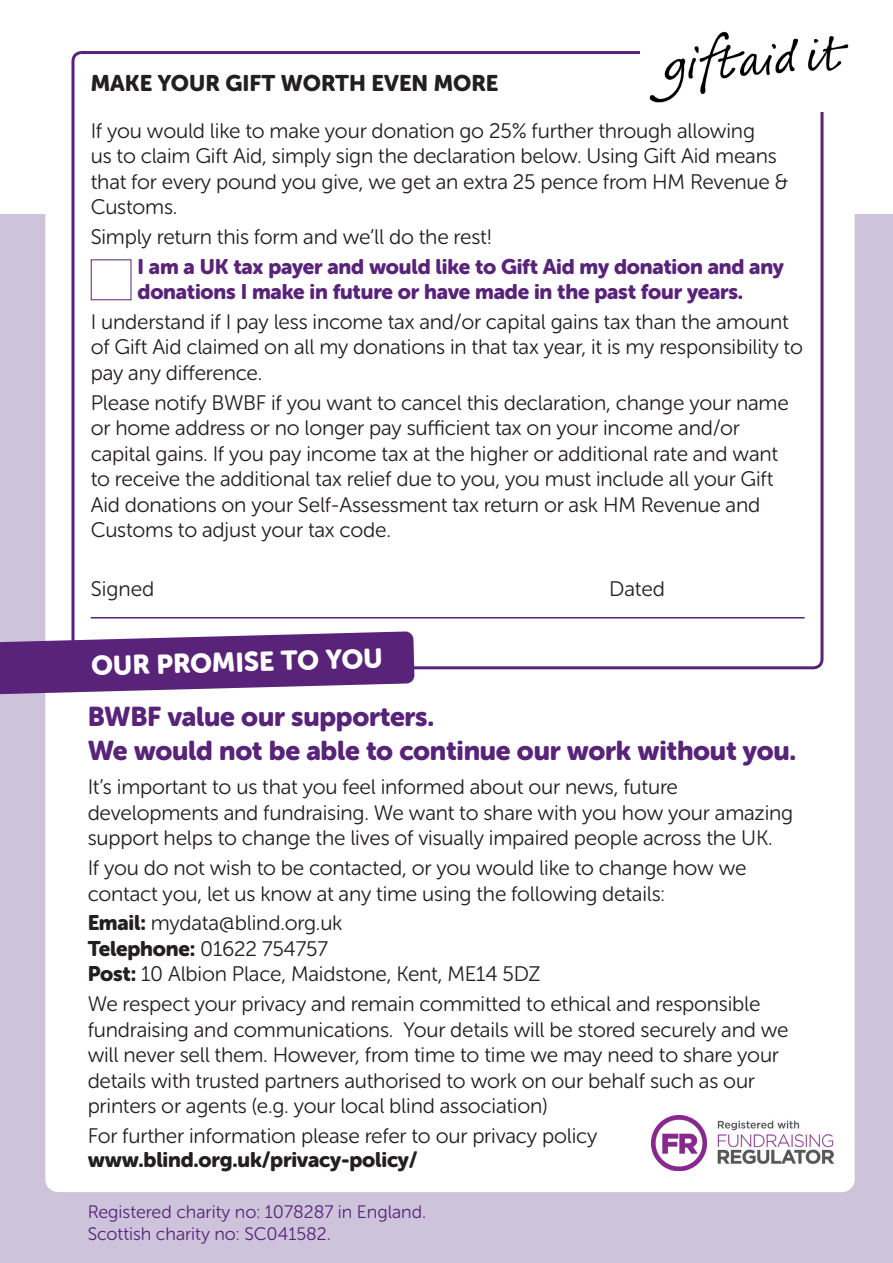
<style>
.page{position:relative;width:893px;height:1263px;background:#fff}
.page>*{position:absolute;margin:0;border:0;box-sizing:border-box;transform-origin:0 0}
.t1{font:27px/34.2px "Museo Sans Rounded 900";letter-spacing:-.01em;color:#582379}
.t2{font:27px "Museo Sans Rounded 900";color:#fff}
.t3{font:22.5px "Museo Sans Rounded 900";color:#231f20}
.t4{font:21px/25.5px "Museo Sans Rounded 300";letter-spacing:-.01em;color:#231f20}
.t5{font:21px/25.5px "Museo Sans Rounded 900";letter-spacing:-.01em;color:#582379}
.t6{font:21px "Museo Sans Rounded 900";letter-spacing:-.01em;color:#231f20}
.t7{font:18px/22px "Museo Sans Rounded 300";color:#582379}
.s1{font-family:"Museo Sans Rounded 900"}
</style>
<div class="page">
<div style="left:0;top:215px;width:893px;height:1048px;background:#cdc3da"></div>
<div style="left:45px;top:174px;width:810px;height:1018px;background:#fff;border-radius:13px"></div>
<svg style="left:71px;top:51px;width:753px;height:620px"></svg>
<img style="left:641px;top:31px;width:208px;height:81px">
<hr style="left:91px;top:617px;width:714px;height:1px;background:#582379">
<svg style="left:0;top:631px;width:414px;height:68px"></svg>
<img style="left:651px;top:1115px;width:182px;height:56px">
<div style="left:91px;top:259px;width:40px;height:41px;background:#fff"></div>
<p class="t3" style="left:91px;top:70px;width:409px">MAKE YOUR GIFT WORTH EVEN MORE</p>
<p class="t4" style="left:91px;top:118px;width:699px">If you would like to make your donation go 25% further through allowing<br>us to claim Gift Aid, simply sign the declaration below. Using Gift Aid means that for every pound you give, we get an extra 25 pence from HM Revenue &amp; Customs.</p>
<p class="t4" style="left:91px;top:224px;width:403px">Simply return this form and we’ll do the rest!</p>
<p class="t5" style="left:138px;top:254px;width:648px">I am a UK tax payer and would like to Gift Aid my donation and any donations I make in future or have made in the past four years.</p>
<p class="t4" style="left:91px;top:309px;width:714px">I understand if I pay less income tax and/or capital gains tax than the amount of Gift Aid claimed on all my donations in that tax year, it is my responsibility to pay any difference.</p>
<p class="t4" style="left:91px;top:390px;width:699px">Please notify BWBF if you want to cancel this declaration, change your name or home address or no longer pay sufficient tax on your income and/or capital gains. If you pay income tax at the higher or additional rate and want to receive the additional tax relief due to you, you must include all your Gift Aid donations on your Self-Assessment tax return or ask HM Revenue and Customs to adjust your tax code.</p>
<p class="t4" style="left:91px;top:576px;width:65px">Signed</p>
<p class="t4" style="left:609px;top:576px;width:58px">Dated</p>
<p class="t2" style="left:91px;top:652px;width:293px;rotate:-2deg">OUR PROMISE TO YOU</p>
<p class="t1" style="left:88px;top:700px;width:710px">BWBF value our supporters.<br>We would not be able to continue our work without you.</p>
<p class="t4" style="left:88px;top:775px;width:707px">It’s important to us that you feel informed about our news, future developments and fundraising. We want to share with you how your amazing support helps to change the lives of visually impaired people across the UK.</p>
<p class="t4" style="left:88px;top:855px;width:660px">If you do not wish to be contacted, or you would like to change how we contact you, let us know at any time using the following details:</p>
<p class="t4" style="left:88px;top:911px;width:454px"><span class="s1">Email:</span> mydata@blind.org.uk<br><span class="s1">Telephone:</span> 01622 754757<br><span class="s1">Post:</span> 10 Albion Place, Maidstone, Kent, ME14 5DZ</p>
<p class="t4" style="left:88px;top:991px;width:702px">We respect your privacy and remain committed to ethical and responsible fundraising and communications. Your details will be stored securely and we will never sell them. However, from time to time we may need to share your details with trusted partners authorised to work on our behalf such as our printers or agents (e.g. your local blind association)</p>
<p class="t4" style="left:88px;top:1123px;width:511px">For further information please refer to our privacy policy</p>
<p class="t6" style="left:88px;top:1148px;width:331px">www.blind.org.uk/privacy-policy/</p>
<p class="t7" style="left:88px;top:1201px;width:340px">Registered charity no: 1078287 in England.<br>Scottish charity no: SC041582.</p>
</div>
